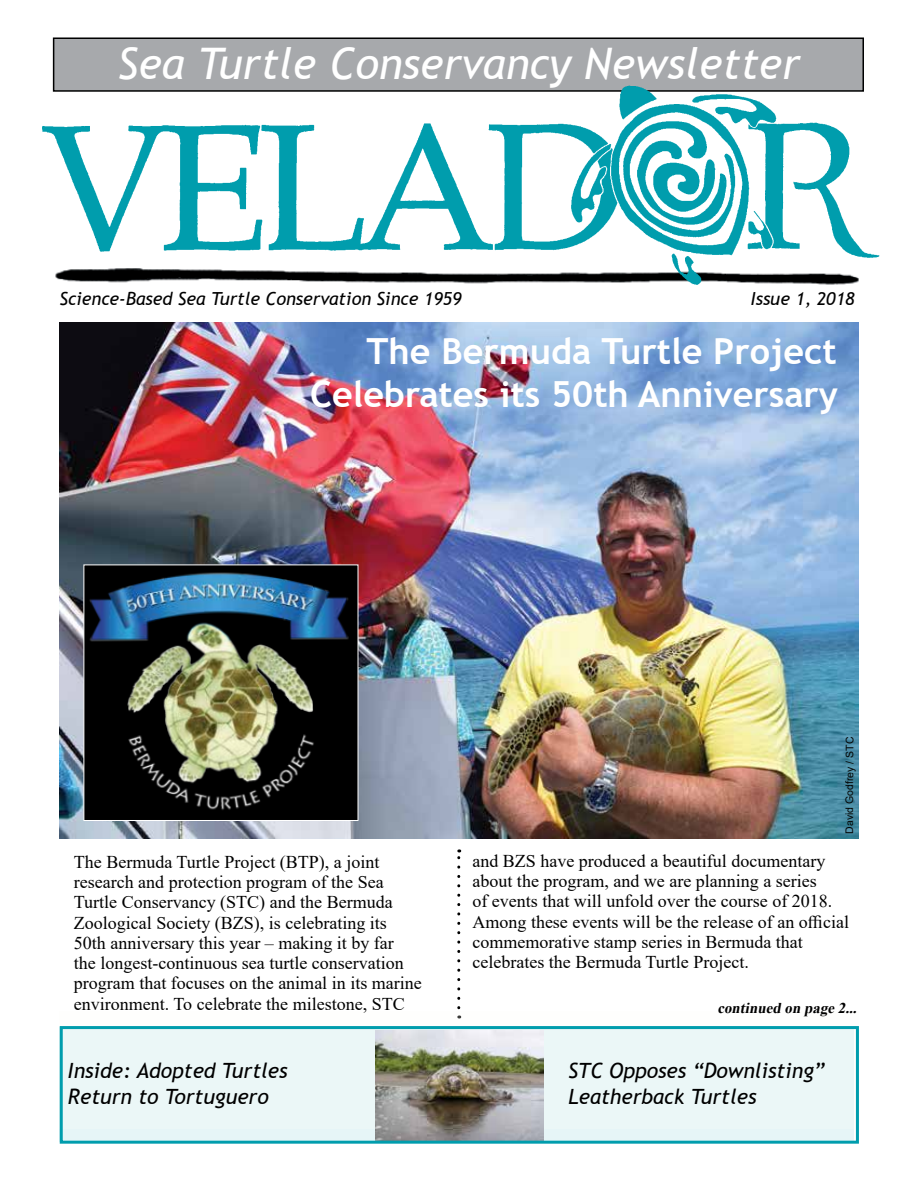
<style>
.page{position:relative;width:918px;height:1188px;background:#fff}
.page>*{position:absolute;margin:0;border:0;box-sizing:border-box;transform-origin:0 0}
.t1{font:italic 43.5px "Trebuchet MS";color:#fff}
.t2{font:700 36px/43.2px "Trebuchet MS";color:#fff;text-align:right}
.t3{font:italic 21px/25.2px "Trebuchet MS";color:#000}
.t4{font:18px/20.2px "Times New Roman";color:#000}
.t5{font:italic 18px "Trebuchet MS";color:#000}
.t6{font:italic 700 15px "Times New Roman";color:#000}
.t7{font:10.5px "Arial";letter-spacing:-.005em;color:#030504}
</style>
<div class="page">
<img style="left:59px;top:322px;width:800px;height:516px">
<div style="left:59px;top:1027px;width:795px;height:115px;background:#e6f5f7"></div>
<svg style="left:457px;top:849px;width:3px;height:159px"></svg>
<div style="left:54px;top:38px;width:809px;height:53px;background:#a7a9ac"></div>
<div style="left:53px;top:38px;width:811px;height:54px;border:2px solid #000"></div>
<div style="left:59px;top:1011px;width:800px;height:118px;background:linear-gradient(to right,#f1f9f9,#f1f9f9)"></div>
<img style="left:42px;top:79px;width:838px;height:206px">
<img style="left:375px;top:1030px;width:168px;height:110px">
<div style="left:60px;top:1026px;width:799px;height:118px;border:3px solid #009dad"></div>
<img style="left:83px;top:565px;width:272px;height:256px">
<h1 class="t1" style="left:118px;top:37px;width:684px">Sea Turtle Conservancy Newsletter</h1>
<p class="t5" style="left:59px;top:287px;width:404px">Science-Based Sea Turtle Conservation Since 1959</p>
<p class="t5" style="left:751px;top:287px;width:105px">Issue 1, 2018</p>
<h2 class="t2" style="left:310px;top:330px;width:530px">The Bermuda Turtle Project<br>Celebrates its 50th Anniversary</h2>
<p class="t4" style="left:74px;top:851px;width:349px">The Bermuda Turtle Project (BTP), a joint research and protection program of the Sea Turtle Conservancy (STC) and the Bermuda Zoological Society (BZS), is celebrating its 50th anniversary this year – making it by far<br>the longest-continuous sea turtle conservation program that focuses on the animal in its marine environment. To celebrate the milestone, STC</p>
<p class="t3" style="left:68px;top:1058px;width:221px">Inside: Adopted Turtles<br>Return to Tortuguero</p>
<p class="t7" style="left:842px;top:834px;width:98px;rotate:-90deg">David Godfrey / STC</p>
<p class="t4" style="left:472px;top:850px;width:378px">and BZS have produced a beautiful documentary about the program, and we are planning a series<br>of events that will unfold over the course of 2018.<br>Among these events will be the release of an official commemorative stamp series in Bermuda that celebrates the Bermuda Turtle Project.</p>
<p class="t6" style="left:717px;top:997px;width:144px">continued on page2...</p>
<p class="t3" style="left:568px;top:1058px;width:258px">STC Opposes “Downlisting”<br>Leatherback Turtles</p>
</div>
